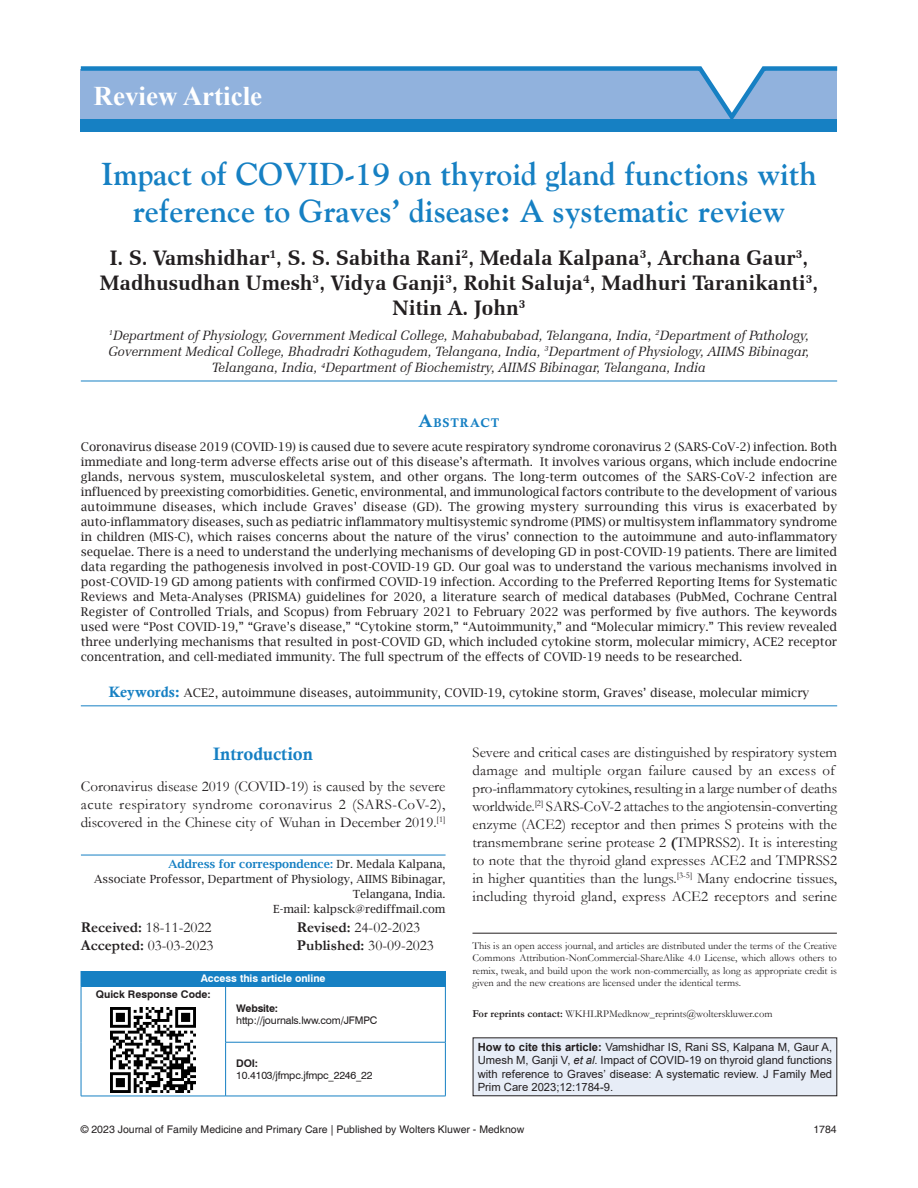
<style>
.page{position:relative;width:918px;height:1188px;background:#fff}
.page>*{position:absolute;margin:0;border:0;box-sizing:border-box;transform-origin:0 0}
.AT{font:700 31.5px/37.5px "Goudy";color:#1680c3;text-align:center}
.AH{font:700 27px "Times New Roman";color:#fff}
.AU{font:700 21px/25.2px "Zapf Elliptical 711 BT";color:#231f20;text-align:center}
.t1{font:18px "Calis MT Bol";color:#1680c3}
.TX{font:15px/18px "Garamond";color:#231f20;text-align:justify}
.TX-2{font:700 15px "Garamond";color:#231f20}
.AFF{font:italic 13.5px/16.2px "Zapf Elliptical 711 BT";color:#231f20;text-align:center}
.ABSH{font:12.6px "Calis MT Bol";letter-spacing:.07em;color:#1680c3}
.ABS{font:12px/15px "Lucida Bright";color:#231f20;text-align:justify}
.KWD{font:12px "Lucida Bright";color:#231f20}
.HTC{font:11.25px/13.5px "Arial";color:#231f20;text-align:justify}
.ADD{font:11.25px/15px "Lucida Bright";color:#231f20;text-align:right}
.Reprint{font:10.5px/12.6px "Garamond";color:#231f20;text-align:justify}
.RF{font:10.5px "Helvetica";color:#231f20}
.WEB{font:10.5px/12.6px "Swiss 721 BT";letter-spacing:-.015em;color:#231f20}
.AAO{font:700 10.5px "Swiss 721 BT";color:#fff}
.QRC{font:700 10.5px "Swiss 721 BT";color:#231f20}
.s1{font-size:18px}
.s2{font-family:"Calis MT Bol";font-size:15px;color:#1680c3}
.s3{font-weight:600;color:#1680c3}
.s4{font-weight:700}
.s5{font-weight:400}
.s6{font-style:italic}
</style>
<div class="page">
<svg style="left:80px;top:66px;width:758px;height:59px;background:#8ab0db"></svg>
<div style="left:81px;top:119px;width:756px;height:13px;background:#1680c3"></div>
<hr style="left:81px;top:381px;width:756px;height:1px;background:#1680c3">
<hr style="left:81px;top:705px;width:756px;height:1px;background:#1680c3">
<div style="left:81px;top:971px;width:364px;height:15px;background:#1680c3"></div>
<svg style="left:445px;top:971px;width:1px;height:15px"></svg>
<hr style="left:81px;top:1096px;width:145px;height:1px;background:#1680c3">
<hr style="left:226px;top:1096px;width:220px;height:1px;background:#1680c3">
<hr style="left:81px;top:986px;width:145px;height:1px;background:#1680c3">
<hr style="left:81px;top:986px;width:1px;height:56px;background:#1680c3">
<hr style="left:81px;top:1042px;width:1px;height:54px;background:#1680c3">
<hr style="left:226px;top:986px;width:220px;height:1px;background:#1680c3">
<hr style="left:225px;top:986px;width:1px;height:56px;background:#1680c3">
<hr style="left:445px;top:986px;width:1px;height:56px;background:#1680c3">
<hr style="left:225px;top:1042px;width:221px;height:1px;background:#1680c3">
<hr style="left:225px;top:1042px;width:1px;height:54px;background:#1680c3">
<hr style="left:445px;top:1042px;width:1px;height:54px;background:#1680c3">
<img style="left:111px;top:1007px;width:85px;height:85px">
<hr style="left:81px;top:855px;width:365px;height:1px;background:#1680c3">
<div style="left:473px;top:1038px;width:364px;height:58px;background:#e7edf7"></div>
<div style="left:473px;top:1037px;width:364px;height:59px;border:1px solid #231f20"></div>
<hr style="left:472px;top:933px;width:365px;height:1px;background:#231f20">
<p class="AH" style="left:94px;top:77px;width:170px">Review Article</p>
<p class="AT" style="left:101px;top:155px;width:717px">Impact of COVID‑19 on thyroid gland functions with reference to Graves’ disease: A systematic review</p>
<p class="AU" style="left:100px;top:245px;width:720px">I. S. Vamshidhar<sup>1</sup>, S. S. Sabitha Rani<sup>2</sup>, Medala Kalpana<sup>3</sup>, Archana Gaur<sup>3</sup>,<br>Madhusudhan Umesh<sup>3</sup>, Vidya Ganji<sup>3</sup>, Rohit Saluja<sup>4</sup>, Madhuri Taranikanti<sup>3</sup>,<br>Nitin A. John<sup>3</sup></p>
<p class="AFF" style="left:109px;top:327px;width:702px"><sup>1</sup>Department of Physiology, Government Medical College, Mahabubabad, Telangana, India, <sup>2</sup>Department of Pathology,<br>Government Medical College, Bhadradri Kothagudem, Telangana, India, <sup>3</sup>Department of Physiology, AIIMS Bibinagar,<br>Telangana, India, <sup>4</sup>Department of Biochemistry, AIIMS Bibinagar, Telangana, India</p>
<p class="ABSH" style="left:419px;top:416px;width:82px"><span class="s1">A</span>BSTRACT</p>
<p class="ABS" style="left:81px;top:439px;width:758px">Coronavirus disease 2019 (COVID‑19) is caused due to severe acute respiratory syndrome coronavirus 2 (SARS‑CoV‑2) infection. Both immediate and long‑term adverse effects arise out of this disease’s aftermath. It involves various organs, which include endocrine glands, nervous system, musculoskeletal system, and other organs. The long‑term outcomes of the SARS‑CoV‑2 infection are influenced by preexisting comorbidities. Genetic, environmental, and immunological factors contribute to the development of various autoimmune diseases, which include Graves’ disease (GD). The growing mystery surrounding this virus is exacerbated by auto‑inflammatory diseases, such as pediatric inflammatory multisystemic syndrome (PIMS) or multisystem inflammatory syndrome in children (MIS‑C), which raises concerns about the nature of the virus’ connection to the autoimmune and auto‑inflammatory sequelae. There is a need to understand the underlying mechanisms of developing GD in post‑COVID‑19 patients. There are limited data regarding the pathogenesis involved in post‑COVID‑19 GD. Our goal was to understand the various mechanisms involved in post‑COVID‑19 GD among patients with confirmed COVID‑19 infection. According to the Preferred Reporting Items for Systematic Reviews and Meta‑Analyses (PRISMA) guidelines for 2020, a literature search of medical databases (PubMed, Cochrane Central Register of Controlled Trials, and Scopus) from February 2021 to February 2022 was performed by five authors. The keywords used were “Post COVID‑19,” “Grave’s disease,” “Cytokine storm,” “Autoimmunity,” and “Molecular mimicry.” This review revealed three underlying mechanisms that resulted in post‑COVID GD, which included cytokine storm, molecular mimicry, ACE2 receptor concentration, and cell‑mediated immunity. The full spectrum of the effects of COVID‑19 needs to be researched.</p>
<p class="KWD" style="left:109px;top:686px;width:702px"><span class="s2">Keywords:</span> ACE2, autoimmune diseases, autoimmunity, COVID‑19, cytokine storm, Graves’ disease, molecular mimicry</p>
<h1 class="t1" style="left:213px;top:744px;width:101px">Introduction</h1>
<p class="TX" style="left:81px;top:777px;width:366px">Coronavirus disease 2019 (COVID‑19) is caused by the severe acute respiratory syndrome coronavirus 2 (SARS‑CoV‑2), discovered in the Chinese city of Wuhan in December 2019.<sup>[1]</sup></p>
<p class="ADD" style="left:94px;top:857px;width:353px"><span class="s3">Address for correspondence:</span> Dr. Medala Kalpana,<br>Associate Professor, Department of Physiology, AIIMS Bibinagar, Telangana, India.<br>E‑mail: kalpsck@rediffmail.com</p>
<p class="TX" style="left:81px;top:918px;width:132px"><span class="s4">Received:</span> 18‑11‑2022</p>
<p class="TX" style="left:297px;top:918px;width:125px"><span class="s4">Revised:</span> 24‑02‑2023</p>
<p class="TX" style="left:81px;top:936px;width:134px"><span class="s4">Accepted:</span> 03‑03‑2023</p>
<p class="TX-2" style="left:297px;top:935px;width:139px">Published: <span class="s5">30-09-2023</span></p>
<p class="AAO" style="left:201px;top:972px;width:126px">Access this article online</p>
<p class="QRC" style="left:96px;top:988px;width:116px">Quick Response Code:</p>
<p class="WEB" style="left:236px;top:1001px;width:143px"><span class="s4">Website: </span>http://journals.lww.com/JFMPC</p>
<p class="WEB" style="left:236px;top:1056px;width:138px"><span class="s4">DOI:<br></span>10.4103/jfmpc.jfmpc_2246_22</p>
<p class="TX" style="left:472px;top:743px;width:366px;text-align:left">Severe and critical cases are distinguished by respiratory system damage and multiple organ failure caused by an excess of pro‑inflammatory cytokines, resulting in a large number of deaths worldwide.<sup>[2]</sup> SARS‑CoV‑2 attaches to the angiotensin‑converting enzyme (ACE2) receptor and then primes S proteins with the transmembrane serine protease 2 <span class="s4">(</span>TMPRSS2). It is interesting to note that the thyroid gland expresses ACE2 and TMPRSS2 in higher quantities than the lungs.<sup>[3‑5]</sup> Many endocrine tissues, including thyroid gland, express ACE2 receptors and serine</p>
<p class="Reprint" style="left:472px;top:939px;width:366px">This is an open access journal, and articles are distributed under the terms of the Creative Commons Attribution‑NonCommercial‑ShareAlike 4.0 License, which allows others to remix, tweak, and build upon the work non‑commercially, as long as appropriate credit is given and the new creations are licensed under the identical terms.</p>
<p class="Reprint" style="left:472px;top:1007px;width:301px"><span class="s4">For reprints contact:</span> WKHLRPMedknow_reprints@wolterskluwer.com</p>
<p class="HTC" style="left:478px;top:1040px;width:356px"><span class="s4">How to cite this article:</span> Vamshidhar IS, Rani SS, Kalpana M, Gaur A, Umesh M, Ganji V, <span class="s6">et al</span>. Impact of COVID‑19 on thyroid gland functions with reference to Graves’ disease: A systematic review. J Family Med Prim Care 2023;12:1784‑9.</p>
<p class="RF" style="left:81px;top:1124px;width:445px">© 2023 Journal of Family Medicine and Primary Care | Published by Wolters Kluwer ‑ Medknow</p>
<p class="RF" style="left:813px;top:1124px;width:25px">1784</p>
</div>
